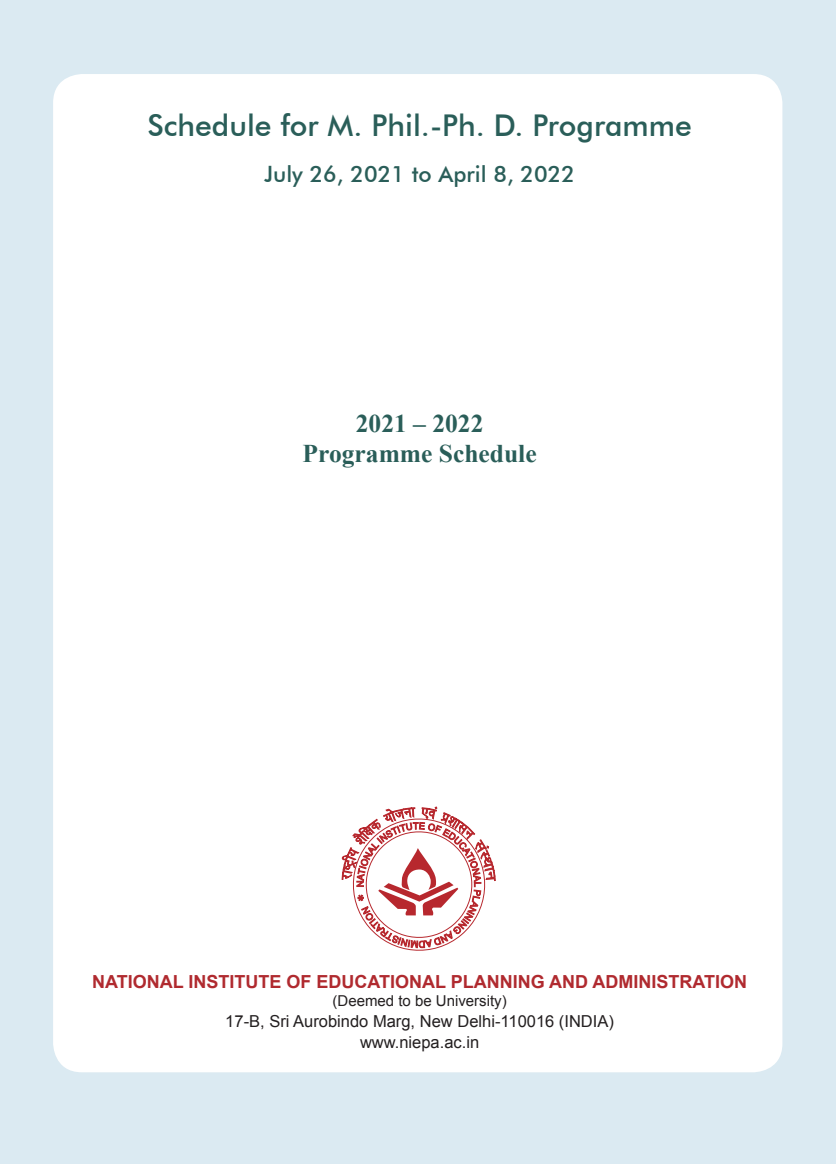
<style>
.page{position:relative;width:836px;height:1164px;background:#dbeaf2}
.page>*{position:absolute;margin:0;border:0;box-sizing:border-box;transform-origin:0 0}
.t1{font:500 30px "Futura BT";color:#2a5e59}
.t2{font:700 25.5px "Times New Roman";color:#2a5e59}
.t3{font:500 22.5px "Futura BT";color:#2a5e59}
.t4{font:700 18px "Arial";color:#b02a2f}
.t5{font:16.5px "Arial";color:#231f20}
.t6{font:15px "Arial";color:#231f20}
</style>
<div class="page">
<div style="left:53px;top:74px;width:729px;height:998px;background:#fff;border-radius:29px"></div>
<svg style="left:342px;top:807px;width:153px;height:144px"></svg>
<p class="t1" style="left:147px;top:107px;width:546px">Schedule for M. Phil.-Ph. D. Programme</p>
<p class="t3" style="left:264px;top:160px;width:312px">July 26, 2021 to April 8, 2022</p>
<p class="t2" style="left:356px;top:406px;width:129px">2021 – 2022</p>
<p class="t2" style="left:303px;top:436px;width:235px">Programme Schedule</p>
<p class="t4" style="left:92px;top:970px;width:656px">NATIONAL INSTITUTE OF EDUCATIONAL PLANNING AND ADMINISTRATION</p>
<p class="t6" style="left:332px;top:991px;width:176px">(Deemed to be University)</p>
<p class="t5" style="left:225px;top:1010px;width:390px">17-B, Sri Aurobindo Marg, New Delhi-110016 (INDIA)</p>
<p class="t5" style="left:360px;top:1031px;width:121px">www.niepa.ac.in</p>
</div>
